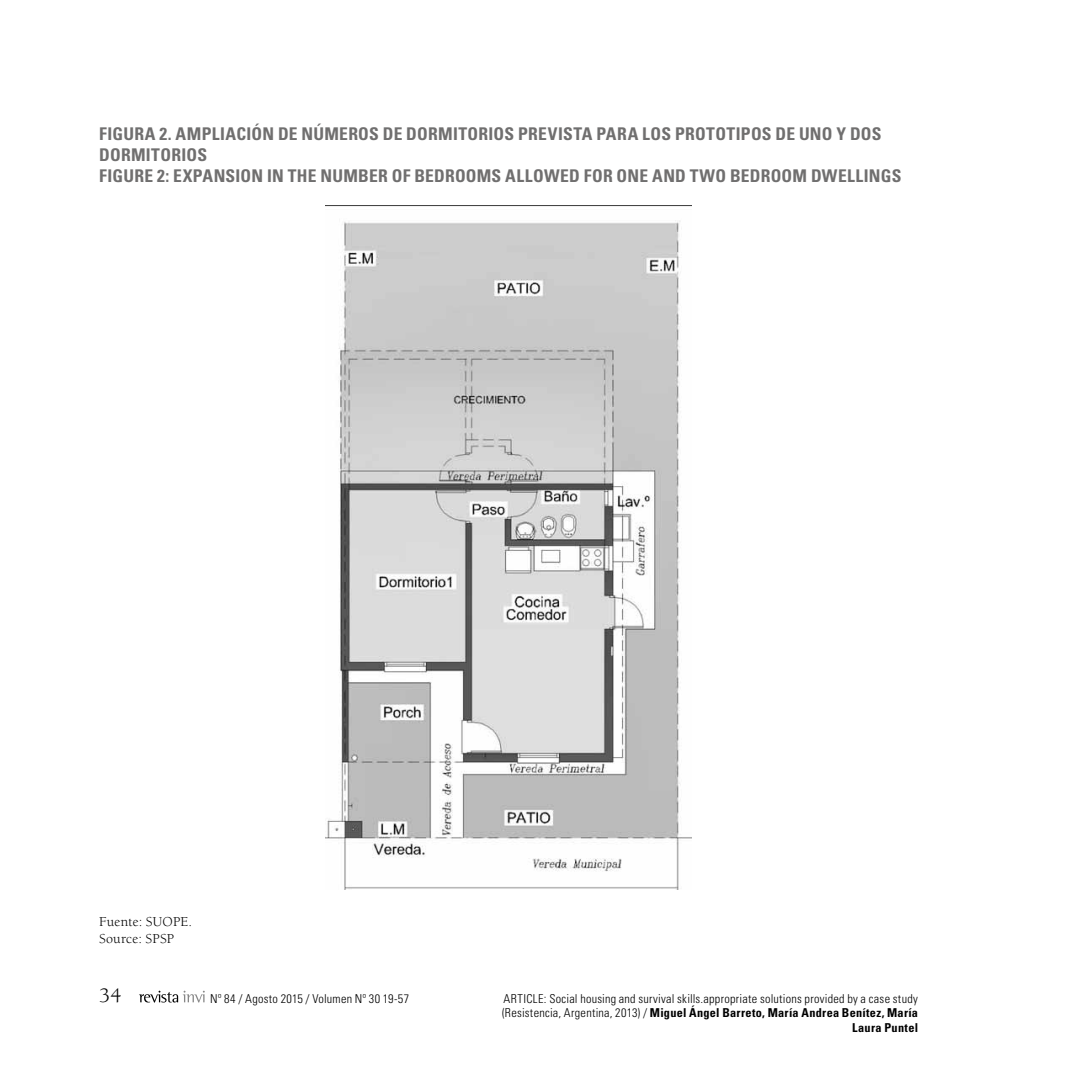
<style>
.page{position:relative;width:1067px;height:1067px;background:#fff}
.page>*{position:absolute;margin:0;border:0;box-sizing:border-box;transform-origin:0 0}
.t1{font:21px "Berkeley Std";color:#000}
.t2{font:700 condensed 17.5px/21px "Univers LT Std";letter-spacing:.015em;color:#706f6f}
.t3{font:14px/16.8px "Berkeley Std";letter-spacing:.01em;color:#000}
.t4{font:300 condensed 12.25px/14.7px "Univers LT Std";letter-spacing:.02em;color:#000;text-align:right}
.s1{font-style:inherit}
.s2{font-weight:700}
</style>
<div class="page">
<svg style="left:139px;top:990px;width:66px;height:12px"></svg>
<img style="left:326px;top:206px;width:365px;height:683px">
<h2 class="t2" style="left:99px;top:124px;width:803px">FIGURA 2. AMPLIACIÓN DE NÚMEROS DE DORMITORIOS PREVISTA PARA LOS PROTOTIPOS DE UNO Y DOS<br>DORMITORIOS<br>FIGURE 2: EXPANSION IN THE NUMBER OF BEDROOMS ALLOWED FOR ONE AND TWO BEDROOM DWELLINGS</h2>
<p class="t3" style="left:99px;top:913px;width:94px">Fuente: SUOPE.<br>Source: SPSP</p>
<h1 class="t1" style="left:99px;top:983px;width:23px">34</h1>
<p class="t4" style="left:210px;top:990px;width:200px">Nº 84 / Agosto 2015 / Volumen Nº 30 19-57</p>
<p class="t4" style="left:502px;top:990px;width:417px"><span class="s1">ARTICLE:</span> Social housing and survival skills.appropriate solutions provided by a case study (Resistencia, Argentina, 2013) / <span class="s2">MIGUEL ÁNGEL BARRETO, MARÍA ANDREA BENÍTEZ, MARÍA<br>LAURA PUNTEL</span></p>
</div>
